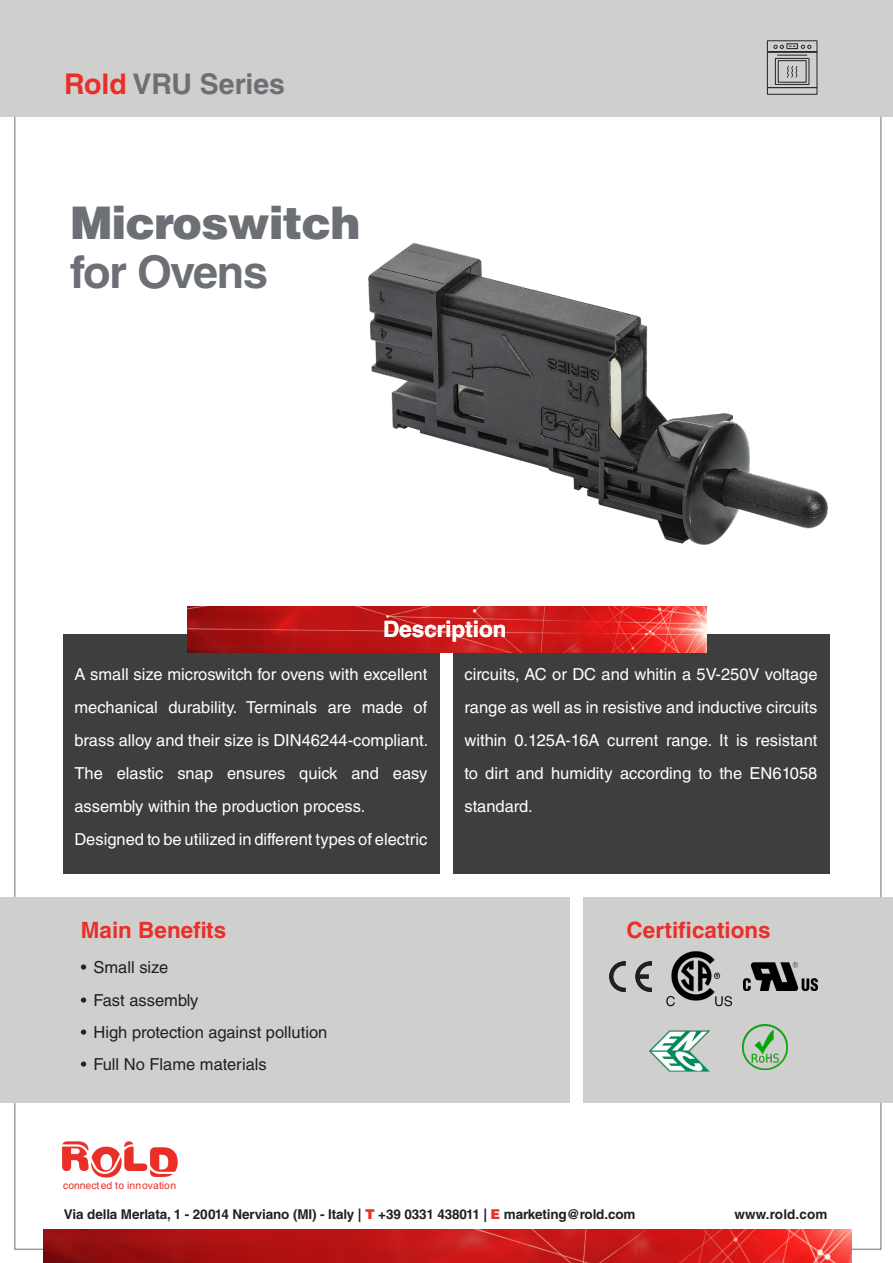
<style>
.page{position:relative;width:893px;height:1263px;background:#fff}
.page>*{position:absolute;margin:0;border:0;box-sizing:border-box;transform-origin:0 0}
.t1{font:900 45px/49.5px "Helvetica LT Std";letter-spacing:-.025em;color:#6c7075}
.t2{font:700 28.5px "Helvetica LT Std";color:#6c7075}
.t3{font:700 22.5px "Helvetica LT Std";color:#ea2f29}
.t4{font:700 22.5px "Helvetica LT Std";color:#fff}
.t5{font:16.5px/33px "Helvetica LT Std";color:#fff;text-align:justify}
.t6{font:16.5px "Helvetica LT Std";color:#231f20}
.t7{font:700 13.5px "Helvetica LT Std";letter-spacing:-.01em;color:#231f20}
.t8{font:700 13.5px "Helvetica LT Std";letter-spacing:.01em;color:#231f20}
.t9{font:10.35px "Helvetica LT Std";color:#ea2f29}
.s1{color:#ea2f29}
.s2{font-weight:700}
.s3{font-weight:900;color:#ea2f29}
</style>
<div class="page">
<img style="left:368px;top:243px;width:462px;height:425px">
<div style="left:64px;top:634px;width:376px;height:240px;background:#3e3e3f"></div>
<div style="left:0;top:897px;width:570px;height:206px;background:#cfd0ce"></div>
<div style="left:583px;top:897px;width:310px;height:206px;background:#cfd0ce"></div>
<div style="left:0;top:0;width:893px;height:117px;background:#cfd0ce"></div>
<div style="left:453px;top:634px;width:376px;height:240px;background:#3e3e3f"></div>
<img style="left:187px;top:606px;width:520px;height:47px">
<svg style="left:62px;top:1141px;width:116px;height:36px"></svg>
<img style="left:43px;top:1229px;width:809px;height:34px">
<div style="left:767px;top:87px;width:50px;height:8px;border:1px solid #2a2e30"></div>
<svg style="left:766px;top:40px;width:52px;height:49px"></svg>
<img style="left:609px;top:962px;width:42px;height:30px">
<img style="left:742px;top:1025px;width:45px;height:45px">
<img style="left:649px;top:1030px;width:62px;height:42px">
<img style="left:744px;top:962px;width:73px;height:28px">
<img style="left:666px;top:951px;width:66px;height:56px">
<p class="t2" style="left:64px;top:66px;width:223px"><span class="s1">Rold</span> VRU Series</p>
<p class="t1" style="left:70px;top:197px;width:292px">Microswitch <span class="s2">for Ovens</span></p>
<p class="t4" style="left:383px;top:615px;width:125px">Description</p>
<p class="t5" style="left:74px;top:658px;width:355px">A small size microswitch for ovens with excellent mechanical durability. Terminals are made of brass alloy and their size is DIN46244-compliant.</p>
<p class="t5" style="left:74px;top:757px;width:354px">The elastic snap ensures quick and easy assembly within the production process.</p>
<p class="t5" style="left:74px;top:823px;width:354px">Designed to be utilized in different types of electric</p>
<p class="t3" style="left:81px;top:916px;width:147px">Main Benefits</p>
<p class="t6" style="left:81px;top:958px;width:89px">• Small size</p>
<p class="t6" style="left:81px;top:990px;width:119px">• Fast assembly</p>
<p class="t6" style="left:81px;top:1022px;width:248px">• High protection against pollution</p>
<p class="t6" style="left:81px;top:1055px;width:187px">• Full No Flame materials</p>
<p class="t5" style="left:465px;top:658px;width:354px">circuits, AC or DC and whitin a 5V-250V voltage range as well as in resistive and inductive circuits within 0.125A-16A current range. It is resistant to dirt and humidity according to the EN61058 standard.</p>
<p class="t3" style="left:627px;top:916px;width:146px">Certifications</p>
<p class="t9" style="left:63px;top:1179px;width:115px">connected to innovation</p>
<p class="t7" style="left:64px;top:1206px;width:573px">Via della Merlata, 1 - 20014 Nerviano (MI) - Italy | <span class="s3">T</span> +39 0331 438011 | <span class="s3">E</span> marketing@rold.com</p>
<p class="t8" style="left:735px;top:1206px;width:94px">www.rold.com</p>
</div>
